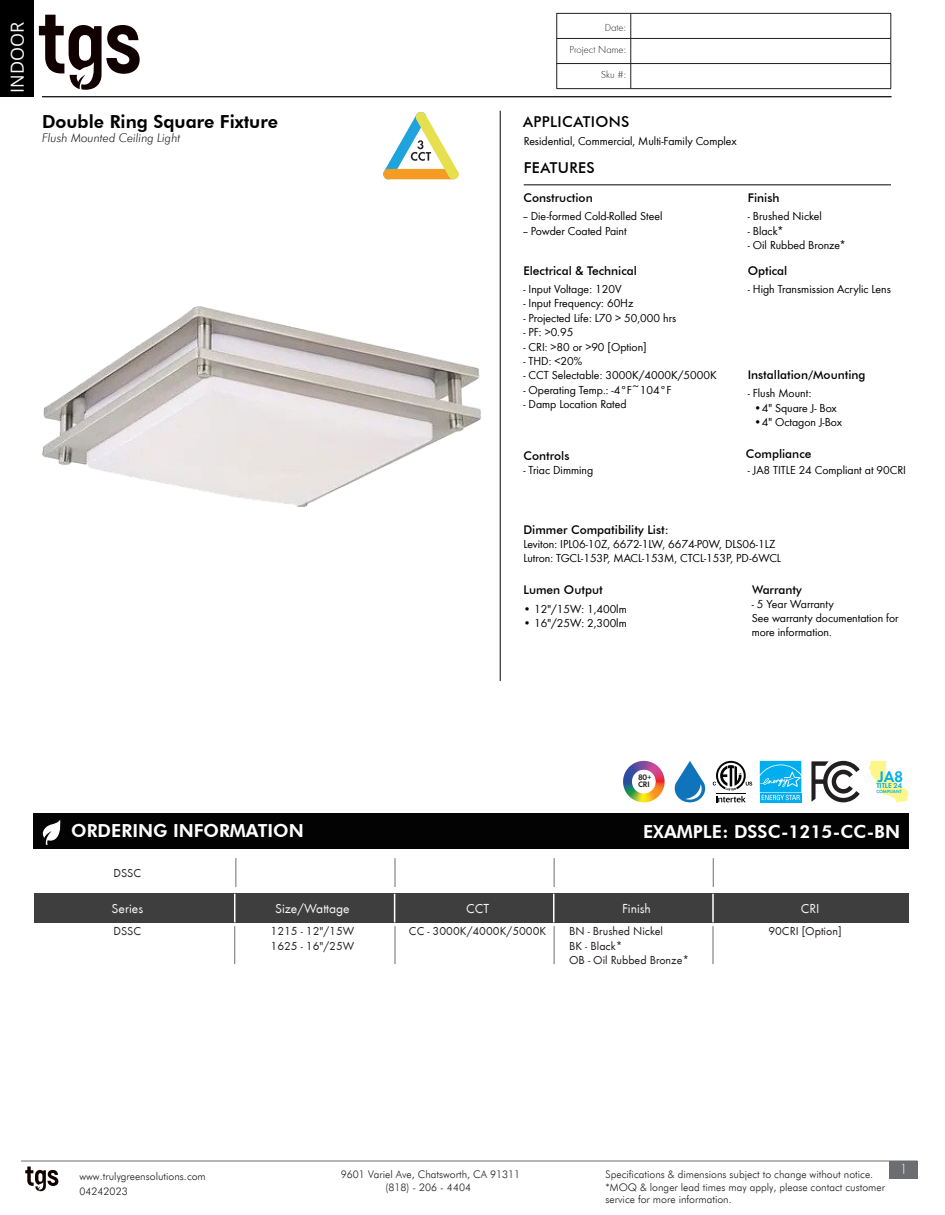
<style>
.page{position:relative;width:945px;height:1215px;background:#fff}
.page>*{position:absolute;margin:0;border:0;box-sizing:border-box;transform-origin:0 0}
.t1{font:800 18px "Futura BT";color:#fff}
.t2{font:800 18px "Futura BT";color:#000}
.t3{font:18px "Open Sans";color:#fafafa}
.t4{font:15.75px "Futura Dem";color:#00aeef}
.t5{font:500 15px "Futura BT";letter-spacing:.025em;color:#000}
.t6{font:300 15px "Futura Round";color:#f7f7f8}
.t7{font:13.5px "Futura Round";color:#f7f7f8}
.t8{font:12px/14.4px "Futura Boo";color:#000}
.t9{font:500 12px "Futura BT";color:#000}
.t10{font:12px "Futura Round";color:#231f20}
.t11{font:italic 300 12px "Futura BT";color:#231f20}
.t12{font:300 10.5px/12px "Futura BT";color:#231f20}
.t13{font:300 10.5px "Futura Round";color:#231f20}
.t14{font:8.25px "Futura Dem";color:#231f20}
.t15{font:7.35px "Futura Dem";color:#00aeef}
.t16{font:4.65px "Futura Dem";color:#00aeef}
</style>
<div class="page">
<svg style="left:25px;top:1167px;width:33px;height:24px"></svg>
<div style="left:889px;top:1161px;width:28px;height:18px;background:#6c6d70"></div>
<hr style="left:21px;top:1161px;width:896px;height:1px;background:#6c6d70">
<div style="left:0;top:0;width:34px;height:96px;background:#000"></div>
<svg style="left:39px;top:15px;width:101px;height:75px"></svg>
<div style="left:34px;top:893px;width:875px;height:30px;background:#3e3e3f"></div>
<div style="left:34px;top:813px;width:875px;height:36px;background:#030303"></div>
<svg style="left:43px;top:819px;width:18px;height:26px"></svg>
<hr style="left:234px;top:894px;width:2px;height:28px;background:#fff">
<hr style="left:234px;top:926px;width:1px;height:38px;background:#6c6d70">
<svg style="left:394px;top:894px;width:1px;height:28px"></svg>
<svg style="left:553px;top:894px;width:1px;height:28px"></svg>
<hr style="left:395px;top:926px;width:1px;height:38px;background:#6c6d70">
<hr style="left:554px;top:926px;width:1px;height:38px;background:#6c6d70">
<hr style="left:42px;top:96px;width:849px;height:1px;background:#231f20">
<hr style="left:524px;top:184px;width:367px;height:1px;background:#231f20">
<hr style="left:500px;top:111px;width:1px;height:570px;background:#231f20">
<svg style="left:630px;top:14px;width:1px;height:74px"></svg>
<hr style="left:557px;top:13px;width:74px;height:1px;background:#231f20">
<hr style="left:631px;top:13px;width:260px;height:1px;background:#231f20">
<hr style="left:557px;top:38px;width:74px;height:1px;background:#231f20">
<hr style="left:631px;top:38px;width:260px;height:1px;background:#231f20">
<hr style="left:557px;top:63px;width:74px;height:1px;background:#231f20">
<svg style="left:556px;top:14px;width:1px;height:74px"></svg>
<hr style="left:631px;top:63px;width:260px;height:1px;background:#231f20">
<svg style="left:891px;top:14px;width:1px;height:74px"></svg>
<hr style="left:557px;top:88px;width:74px;height:1px;background:#231f20">
<hr style="left:631px;top:88px;width:260px;height:1px;background:#231f20">
<svg style="left:236px;top:858px;width:1px;height:29px"></svg>
<svg style="left:395px;top:858px;width:1px;height:29px"></svg>
<svg style="left:554px;top:858px;width:1px;height:29px"></svg>
<svg style="left:760px;top:800px;width:41px;height:2px"></svg>
<svg style="left:760px;top:761px;width:41px;height:39px;background:#28baf1"></svg>
<svg style="left:713px;top:761px;width:39px;height:41px"></svg>
<svg style="left:811px;top:761px;width:49px;height:41px"></svg>
<svg style="left:675px;top:761px;width:30px;height:41px"></svg>
<svg style="left:869px;top:761px;width:40px;height:41px"></svg>
<svg style="left:623px;top:761px;width:42px;height:41px"></svg>
<hr style="left:712px;top:894px;width:2px;height:28px;background:#fff">
<hr style="left:713px;top:926px;width:1px;height:38px;background:#6c6d70">
<svg style="left:713px;top:858px;width:1px;height:29px"></svg>
<img style="left:43px;top:307px;width:438px;height:200px">
<svg style="left:383px;top:112px;width:76px;height:67px"></svg>
<h1 class="t3" style="left:5px;top:93px;width:72px;rotate:-90deg">INDOOR</h1>
<p class="t2" style="left:42px;top:110px;width:238px">Double Ring Square Fixture</p>
<p class="t11" style="left:42px;top:131px;width:140px">Flush Mounted Ceiling Light</p>
<p class="t13" style="left:605px;top:20px;width:23px">Date:</p>
<p class="t13" style="left:569px;top:43px;width:58px">Project Name:</p>
<p class="t13" style="left:601px;top:68px;width:26px">Sku #:</p>
<p class="t5" style="left:523px;top:112px;width:108px">APPLICATIONS</p>
<p class="t8" style="left:524px;top:134px;width:214px">Residential, Commercial, Multi-Family Complex</p>
<p class="t5" style="left:524px;top:159px;width:73px">FEATURES</p>
<p class="t9" style="left:523px;top:190px;width:71px">Construction</p>
<p class="t8" style="left:523px;top:208px;width:141px">-- Die-formed Cold-Rolled Steel</p>
<p class="t8" style="left:523px;top:223px;width:105px">-- Powder Coated Paint</p>
<p class="t9" style="left:748px;top:190px;width:33px">Finish</p>
<p class="t8" style="left:748px;top:208px;width:76px">- Brushed Nickel</p>
<p class="t8" style="left:748px;top:223px;width:37px">- Black*</p>
<p class="t8" style="left:748px;top:237px;width:100px">- Oil Rubbed Bronze*</p>
<p class="t9" style="left:523px;top:263px;width:115px">Electrical &amp; Technical</p>
<p class="t9" style="left:748px;top:263px;width:41px">Optical</p>
<p class="t8" style="left:523px;top:281px;width:100px">- Input Voltage: 120V</p>
<p class="t8" style="left:523px;top:296px;width:112px">- Input Frequency: 60Hz</p>
<p class="t8" style="left:523px;top:310px;width:154px">- Projected Life: L70 &gt; 50,000 hrs</p>
<p class="t8" style="left:523px;top:324px;width:51px">- PF: &gt;0.95</p>
<p class="t8" style="left:523px;top:339px;width:125px">- CRI: &gt;80 or &gt;90 [Option]</p>
<p class="t8" style="left:523px;top:353px;width:60px">- THD: &lt;20%</p>
<p class="t8" style="left:523px;top:368px;width:195px">- CCT Selectable: 3000K/4000K/5000K</p>
<p class="t8" style="left:523px;top:382px;width:149px">- Operating Temp.: -4°F~104°F</p>
<p class="t8" style="left:523px;top:396px;width:105px">- Damp Location Rated</p>
<p class="t9" style="left:523px;top:448px;width:48px">Controls</p>
<p class="t8" style="left:523px;top:462px;width:71px">- Triac Dimming</p>
<p class="t8" style="left:748px;top:281px;width:145px">- High Transmission Acrylic Lens</p>
<p class="t9" style="left:748px;top:367px;width:119px">Installation/Mounting</p>
<p class="t8" style="left:748px;top:385px;width:65px">- Flush Mount:</p>
<p class="t8" style="left:754px;top:400px;width:85px">•4" Square J- Box</p>
<p class="t8" style="left:754px;top:414px;width:90px">•4" Octagon J-Box</p>
<p class="t9" style="left:746px;top:446px;width:67px">Compliance</p>
<p class="t8" style="left:748px;top:462px;width:160px">- JA8 TITLE 24 Compliant at 90CRI</p>
<p class="t9" style="left:523px;top:522px;width:147px">Dimmer Compatibility List:</p>
<p class="t8" style="left:523px;top:536px;width:254px">Leviton: IPL06-10Z, 6672-1LW, 6674-P0W, DLS06-1LZ</p>
<p class="t8" style="left:523px;top:551px;width:259px">Lutron: TGCL-153P, MACL-153M, CTCL-153P, PD-6WCL</p>
<p class="t9" style="left:523px;top:582px;width:81px">Lumen Output</p>
<p class="t8" style="left:523px;top:601px;width:105px">• 12"/15W: 1,400lm</p>
<p class="t8" style="left:523px;top:616px;width:105px">• 16"/25W: 2,300lm</p>
<p class="t9" style="left:752px;top:582px;width:51px">Warranty</p>
<p class="t8" style="left:752px;top:596px;width:84px">- 5 Year Warranty</p>
<p class="t8" style="left:752px;top:610px;width:148px">See warranty documentation for more information.</p>
<p class="t1" style="left:71px;top:819px;width:234px">ORDERING INFORMATION</p>
<p class="t10" style="left:114px;top:864px;width:29px">DSSC</p>
<p class="t7" style="left:112px;top:898px;width:33px">Series</p>
<p class="t7" style="left:275px;top:898px;width:76px">Size/Wattage</p>
<p class="t7" style="left:466px;top:898px;width:25px">CCT</p>
<p class="t10" style="left:271px;top:923px;width:85px">1215 - 12"/15W</p>
<p class="t10" style="left:271px;top:937px;width:85px">1625 - 16"/25W</p>
<p class="t10" style="left:409px;top:923px;width:139px">CC - 3000K/4000K/5000K</p>
<p class="t10" style="left:114px;top:923px;width:29px">DSSC</p>
<p class="t14" style="left:638px;top:772px;width:15px">80+</p>
<h2 class="t4" style="left:878px;top:765px;width:27px">JA8</h2>
<p class="t14" style="left:638px;top:779px;width:13px">CRI</p>
<p class="t15" style="left:876px;top:780px;width:27px">TITLE 24</p>
<p class="t16" style="left:876px;top:789px;width:27px">COMPLIANT</p>
<p class="t1" style="left:643px;top:821px;width:258px">EXAMPLE: DSSC-1215-CC-BN</p>
<p class="t7" style="left:622px;top:898px;width:30px">Finish</p>
<p class="t10" style="left:569px;top:923px;width:95px">BN - Brushed Nickel</p>
<p class="t10" style="left:569px;top:937px;width:55px">BK - Black*</p>
<p class="t10" style="left:569px;top:951px;width:122px">OB - Oil Rubbed Bronze*</p>
<p class="t7" style="left:801px;top:898px;width:20px">CRI</p>
<p class="t10" style="left:768px;top:923px;width:75px">90CRI [Option]</p>
<p class="t12" style="left:79px;top:1170px;width:128px">www.trulygreensolutions.com</p>
<p class="t12" style="left:341px;top:1168px;width:181px">9601 Variel Ave, Chatsworth, CA 91311</p>
<p class="t12" style="left:606px;top:1169px;width:269px">Specifications &amp; dimensions subject to change without notice.</p>
<p class="t12" style="left:386px;top:1181px;width:87px">(818) - 206 - 4404</p>
<p class="t12" style="left:606px;top:1181px;width:281px">*MOQ &amp; longer lead times may apply, please contact customer service for more information.</p>
<p class="t12" style="left:79px;top:1186px;width:50px">04242023</p>
<p class="t6" style="left:900px;top:1159px;width:10px">1</p>
</div>
